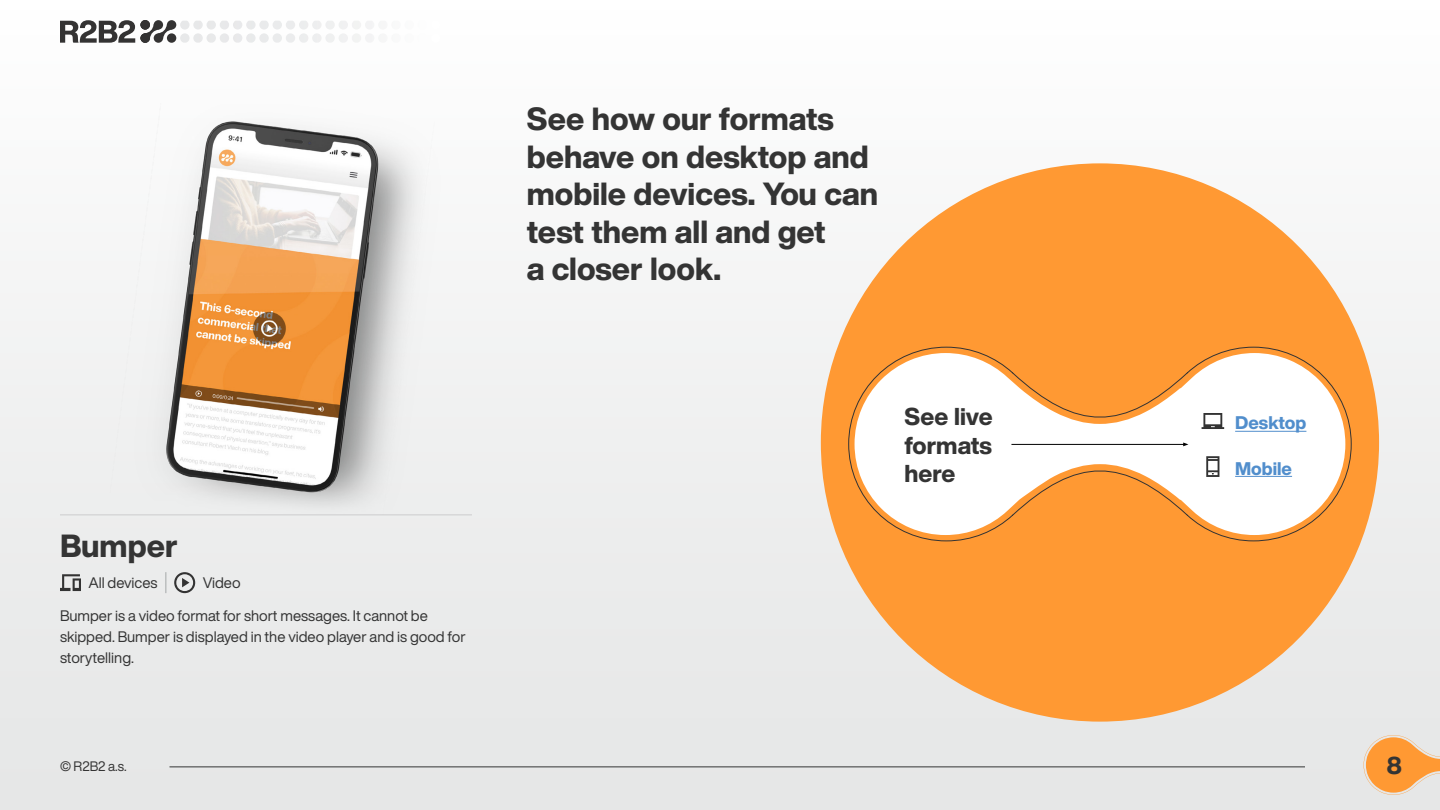
<style>
.page{position:relative;width:1440px;height:810px;background:#fff}
.page>*{position:absolute;margin:0;border:0;box-sizing:border-box;transform-origin:0 0}
.Headline_3{font:800 31.5px/37.5px "Helvetica Now Display";color:#343434}
.Headline_4{font:800 24px/28.5px "Helvetica Now Display";color:#343434;text-align:justify}
.Headline_5{font:800 18px "Helvetica Now Display";color:#518ecc}
.Body_Text_20{font:15px/21px "Helvetica Now Display";color:#343434}
.t1{font:13.5px "Helvetica Now Display";color:#343434}
</style>
<div class="page">
<div style="left:0;top:0;width:1440px;height:810px;background:linear-gradient(to bottom,#fefefe,#e4e5e5)"></div>
<svg style="left:1364px;top:735px;width:76px;height:60px;background:#f5b677"></svg>
<svg style="left:60px;top:20px;width:75px;height:23px"></svg>
<div style="left:154px;top:20px;width:9px;height:10px;background:#343333;border-radius:50%"></div>
<div style="left:140px;top:20px;width:10px;height:10px;background:#343333;border-radius:50%"></div>
<div style="left:140px;top:33px;width:10px;height:10px;background:#343333;border-radius:50%"></div>
<div style="left:154px;top:33px;width:9px;height:10px;background:#343333;border-radius:50%"></div>
<svg style="left:144px;top:24px;width:28px;height:15px"></svg>
<div style="left:167px;top:20px;width:9px;height:10px;background:#343333;border-radius:50%"></div>
<div style="left:167px;top:33px;width:9px;height:10px;background:#343333;border-radius:50%"></div>
<svg style="left:180px;top:21px;width:260px;height:22px"></svg>
<hr style="left:170px;top:766px;width:1135px;height:1px;background:#343434">
<div style="left:821px;top:163px;width:558px;height:559px;background:#f93;border-radius:50%"></div>
<svg style="left:848px;top:346px;width:504px;height:196px"></svg>
<hr style="left:1011px;top:444px;width:173px;height:1px;background:#000">
<svg style="left:1183px;top:442px;width:5px;height:4px"></svg>
<svg style="left:1202px;top:413px;width:22px;height:16px"></svg>
<svg style="left:1206px;top:456px;width:13px;height:21px"></svg>
<hr style="left:1235px;top:431px;width:71px;height:1px;background:#518ecc">
<hr style="left:1235px;top:476px;width:57px;height:1px;background:#518ecc">
<hr style="left:60px;top:515px;width:412px;height:1px;background:#cdcccd">
<img style="left:60px;top:103px;width:412px;height:412px">
<svg style="left:60px;top:574px;width:21px;height:17px"></svg>
<svg style="left:174px;top:572px;width:21px;height:21px"></svg>
<svg style="left:165px;top:572px;width:1px;height:21px"></svg>
<p class="Headline_3" style="left:60px;top:527px;width:119px">Bumper</p>
<p class="Body_Text_20" style="left:88px;top:572px;width:71px">All devices</p>
<p class="Body_Text_20" style="left:203px;top:572px;width:39px">Video</p>
<p class="Body_Text_20" style="left:60px;top:605px;width:369px">Bumper is a video format for short messages. It cannot be</p>
<p class="Body_Text_20" style="left:60px;top:626px;width:407px">skipped. Bumper is displayed in the video player and is good for storytelling.</p>
<p class="Headline_3" style="left:527px;top:100px;width:353px">See how our formats behave on desktop and mobile devices. You can test them all and get<br>a closer look.</p>
<p class="Headline_4" style="left:904px;top:402px;width:90px">See live formats here</p>
<p class="Headline_5" style="left:1235px;top:411px;width:73px">Desktop</p>
<p class="Headline_5" style="left:1235px;top:456px;width:58px">Mobile</p>
<p class="t1" style="left:60px;top:757px;width:68px">© R2B2 a.s.</p>
<h2 class="Headline_4" style="left:1387px;top:751px;width:17px">8</h2>
</div>
